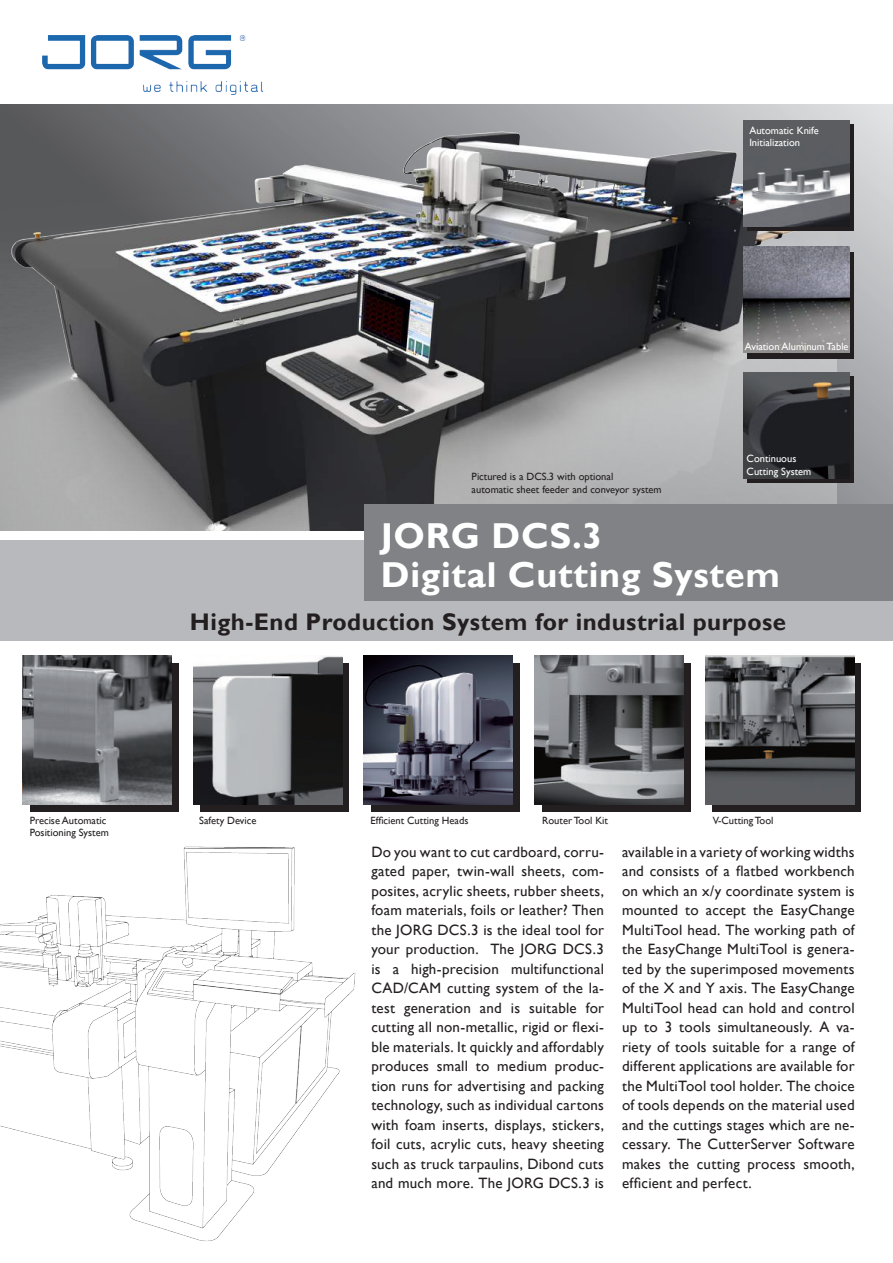
<style>
.page{position:relative;width:893px;height:1263px;background:#fff}
.page>*{position:absolute;margin:0;border:0;box-sizing:border-box;transform-origin:0 0}
.t1{font:700 36px/39px "Gill Sans";letter-spacing:.02em;color:#fff}
.t2{font:700 24px "Gill Sans";letter-spacing:.02em;color:#231f20}
.t3{font:15px/19.5px "Gill Sans";letter-spacing:.015em;color:#231f20;text-align:justify}
.t4{font:10.5px/12.6px "Gill Sans";color:#231f20}
.t5{font:10.5px/12.6px "Gill Sans";color:#fff}
</style>
<div class="page">
<div style="left:0;top:105px;width:893px;height:425px;background:linear-gradient(to bottom,#e0e1e3,#909195)"></div>
<img style="left:0;top:105px;width:837px;height:425px">
<div style="left:0;top:540px;width:893px;height:100px;background:#b8b9bc"></div>
<div style="left:364px;top:504px;width:529px;height:96px;background:#808285"></div>
<div style="left:30px;top:663px;width:149px;height:149px;background:#231f20"></div>
<img style="left:22px;top:656px;width:149px;height:149px">
<div style="left:201px;top:663px;width:148px;height:149px;background:#231f20"></div>
<img style="left:193px;top:656px;width:149px;height:149px">
<div style="left:371px;top:663px;width:149px;height:149px;background:#231f20"></div>
<div style="left:542px;top:663px;width:149px;height:149px;background:#231f20"></div>
<img style="left:535px;top:656px;width:148px;height:149px">
<div style="left:712px;top:663px;width:149px;height:149px;background:#231f20"></div>
<img style="left:705px;top:656px;width:149px;height:149px">
<img style="left:43px;top:35px;width:219px;height:59px">
<img style="left:0;top:846px;width:356px;height:395px">
<svg style="left:747px;top:125px;width:107px;height:106px"></svg>
<img style="left:743px;top:120px;width:106px;height:106px">
<div style="left:748px;top:252px;width:106px;height:106px;background:#231f20"></div>
<img style="left:743px;top:247px;width:106px;height:106px">
<div style="left:748px;top:377px;width:106px;height:106px;background:#231f20"></div>
<img style="left:743px;top:372px;width:106px;height:106px">
<img style="left:364px;top:656px;width:149px;height:149px">
<p class="t4" style="left:30px;top:814px;width:81px">Precise Automatic<br>Positioning System</p>
<p class="t5" style="left:749px;top:124px;width:71px">Automatic Knife<br>Initialization</p>
<p class="t4" style="left:472px;top:471px;width:192px">Pictured is a DCS.3 with optional<br>automatic sheet feeder and conveyor system</p>
<p class="t5" style="left:745px;top:341px;width:105px">Aviation Aluminum Table</p>
<p class="t5" style="left:747px;top:453px;width:66px">Continuous<br>Cutting System</p>
<h1 class="t1" style="left:381px;top:517px;width:401px">JORG DCS.3<br>Digital Cutting System</h1>
<h2 class="t2" style="left:190px;top:607px;width:598px">High-End Production System for industrial purpose</h2>
<p class="t4" style="left:199px;top:814px;width:59px">Safety Device</p>
<p class="t4" style="left:370px;top:814px;width:99px">Efficient Cutting Heads</p>
<p class="t4" style="left:542px;top:814px;width:67px">Router Tool Kit</p>
<p class="t4" style="left:713px;top:814px;width:62px">V-Cutting Tool</p>
<p class="t3" style="left:371px;top:842px;width:234px">Do you want to cut cardboard, corru&shy;gated paper, twin-wall sheets, com&shy;posites, acrylic sheets, rubber sheets, foam materials, foils or leather? Then the JORG DCS.3 is the ideal tool for your production. The JORG DCS.3 is a high-precision multifunctional CAD/CAM cutting system of the la&shy;test generation and is suitable for cutting all non-metallic, rigid or flexi&shy;ble materials. It quickly and affordably produces small to medium produc&shy;tion runs for advertising and packing technology, such as individual cartons with foam inserts, displays, stickers, foil cuts, acrylic cuts, heavy sheeting such as truck tarpaulins, Dibond cuts and much more. The JORG DCS.3 is</p>
<p class="t3" style="left:622px;top:842px;width:234px">available in a variety of working widths and consists of a flatbed workbench on which an x/y coordinate system is mounted to accept the EasyChange MultiTool head. The working path of the EasyChange MultiTool is genera&shy;ted by the superimposed movements of the X and Y axis. The EasyChange MultiTool head can hold and control up to 3 tools simultaneously. A va&shy;riety of tools suitable for a range of different applications are available for the MultiTool tool holder. The choice of tools depends on the material used and the cuttings stages which are ne&shy;cessary. The CutterServer Software makes the cutting process smooth, efficient and perfect.</p>
</div>
